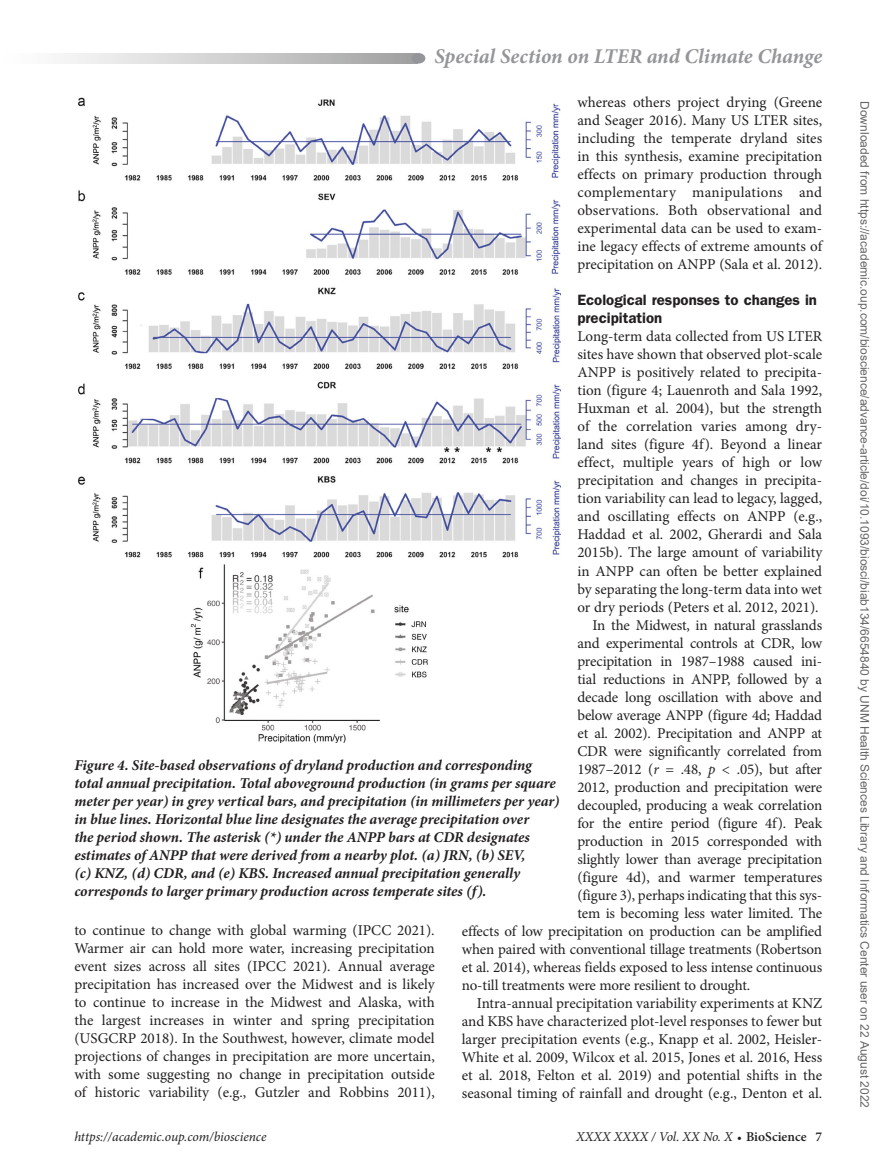
<style>
.page{position:relative;width:894px;height:1174px;background:#fff}
.page>*{position:absolute;margin:0;border:0;box-sizing:border-box;transform-origin:0 0}
.t1{font:italic 700 21px "Minion Pro";letter-spacing:-.005em;color:#939598}
.ParaFL{font:15px/18px "Minion Pro";color:#231f20;text-align:justify}
.Para{font:15px/18px "Minion Pro";letter-spacing:-.01em;color:#231f20;text-align:justify}
.FigCaption{font:italic 700 15px/18px "Minion Pro";letter-spacing:-.005em;color:#231f20}
.t2{font:600 15px/18px "ITC Franklin Gothic Std";color:#231f20}
.t3{font:italic 13.5px "Minion Pro";letter-spacing:-.005em;color:#231f20}
.t4{font:12px "Arial";color:#666}
.s1{font-style:italic}
.s2{font-weight:600;font-style:normal;font-size:12px}
.s3{font-family:"Minion Pro Semibold 2";font-style:normal}
</style>
<div class="page">
<svg style="left:64px;top:53px;width:351px;height:11px"></svg>
<div style="left:411px;top:53px;width:14px;height:11px;background:#939598;border-radius:50%"></div>
<img style="left:78px;top:97px;width:482px;height:645px">
<h1 class="t1" style="left:434px;top:41px;width:389px">Special Section on LTER and Climate Change</h1>
<p class="ParaFL" style="left:577px;top:94px;width:246px">whereas others project drying (Greene and Seager 2016). Many US LTER sites, including the temperate dryland sites in this synthesis, examine precipitation effects on primary production through complementary manipulations and observations. Both observational and experimental data can be used to exam&shy;ine legacy effects of extreme amounts of precipitation on ANPP (Sala et al. 2012).</p>
<h1 class="t2" style="left:577px;top:291px;width:241px">Ecological responses to changes in precipitation</h1>
<p class="ParaFL" style="left:577px;top:328px;width:246px">Long-term data collected from US LTER sites have shown that observed plot-scale ANPP is positively related to precipita&shy;tion (figure 4; Lauenroth and Sala 1992, Huxman et al. 2004), but the strength of the correlation varies among dry&shy;land sites (figure 4f). Beyond a linear effect, multiple years of high or low precipitation and changes in precipita&shy;tion variability can lead to legacy, lagged, and oscillating effects on ANPP (e.g., Haddad et al. 2002, Gherardi and Sala 2015b). The large amount of variability in ANPP can often be better explained by separating the long-term data into wet or dry periods (Peters et al. 2012, 2021).</p>
<p class="Para" style="left:592px;top:616px;width:231px">In the Midwest, in natural grasslands</p>
<p class="Para" style="left:577px;top:634px;width:246px">and experimental controls at CDR, low</p>
<p class="Para" style="left:577px;top:652px;width:246px">precipitation in 1987–1988 caused ini-</p>
<p class="Para" style="left:577px;top:670px;width:246px">tial reductions in ANPP, followed by a</p>
<p class="Para" style="left:577px;top:688px;width:246px">decade long oscillation with above and</p>
<p class="Para" style="left:577px;top:706px;width:246px">below average ANPP (figure 4d; Haddad</p>
<p class="Para" style="left:577px;top:724px;width:246px">et al. 2002). Precipitation and ANPP at</p>
<p class="Para" style="left:577px;top:742px;width:246px">CDR were significantly correlated from</p>
<p class="Para" style="left:577px;top:760px;width:246px">1987–2012 (<span class="s1">r</span> = .48, <span class="s1">p</span> &lt; .05), but after</p>
<p class="Para" style="left:577px;top:778px;width:246px">2012, production and precipitation were</p>
<p class="Para" style="left:577px;top:796px;width:246px">decoupled, producing a weak correlation</p>
<p class="Para" style="left:577px;top:814px;width:246px">for the entire period (figure 4f). Peak</p>
<p class="Para" style="left:577px;top:832px;width:246px">production in 2015 corresponded with</p>
<p class="Para" style="left:577px;top:850px;width:246px">slightly lower than average precipitation</p>
<p class="Para" style="left:577px;top:868px;width:246px">(figure 4d), and warmer temperatures</p>
<p class="Para" style="left:577px;top:886px;width:246px">(figure 3), perhaps indicating that this sys-</p>
<p class="Para" style="left:577px;top:904px;width:246px">tem is becoming less water limited. The</p>
<p class="Para" style="left:461px;top:922px;width:361px">effects of low precipitation on production can be amplified</p>
<p class="Para" style="left:461px;top:940px;width:361px">when paired with conventional tillage treatments (Robertson</p>
<p class="Para" style="left:461px;top:958px;width:361px">et al. 2014), whereas fields exposed to less intense continuous</p>
<p class="Para" style="left:461px;top:976px;width:290px">no-till treatments were more resilient to drought.</p>
<p class="Para" style="left:461px;top:994px;width:362px;text-indent:15px">Intra-annual precipitation variability experiments at KNZ and KBS have characterized plot-level responses to fewer but larger precipitation events (e.g., Knapp et al. 2002, Heisler-White et al. 2009, Wilcox et al. 2015, Jones et al. 2016, Hess et al. 2018, Felton et al. 2019) and potential shifts in the seasonal timing of rainfall and drought (e.g., Denton et al.</p>
<p class="FigCaption" style="left:74px;top:756px;width:486px">Figure 4. Site-based observations of dryland production and corresponding total annual precipitation. Total aboveground production (in grams per square meter per year) in grey vertical bars, and precipitation (in millimeters per year) in blue lines. Horizontal blue line designates the average precipitation over<br>the period shown. The asterisk (*) under the ANPP bars at CDR designates estimates of ANPP that were derived from a nearby plot. (a) JRN, (b) SEV,<br>(c) KNZ, (d) CDR, and (e) KBS. Increased annual precipitation generally corresponds to larger primary production across temperate sites (f).</p>
<p class="ParaFL" style="left:74px;top:921px;width:362px">to continue to change with global warming (IPCC 2021).<br>Warmer air can hold more water, increasing precipitation event sizes across all sites (IPCC 2021). Annual average precipitation has increased over the Midwest and is likely to continue to increase in the Midwest and Alaska, with the largest increases in winter and spring precipitation (USGCRP 2018). In the Southwest, however, climate model projections of changes in precipitation are more uncertain, with some suggesting no change in precipitation outside of historic variability (e.g., Gutzler and Robbins 2011),</p>
<p class="t3" style="left:74px;top:1127px;width:193px">https://academic.oup.com/bioscience</p>
<p class="t3" style="left:576px;top:1127px;width:247px">XXXX XXXX / Vol. XX No. X <span class="s2">•</span> <span class="s3">BioScience 7</span></p>
<p class="t4" style="left:868px;top:101px;width:1008px;rotate:90deg">Downloaded from https://academic.oup.com/bioscience/advance-article/doi/10.1093/biosci/biab134/6654840 by UNM Health Sciences Library and Informatics Center user on 22 August 2022</p>
</div>
